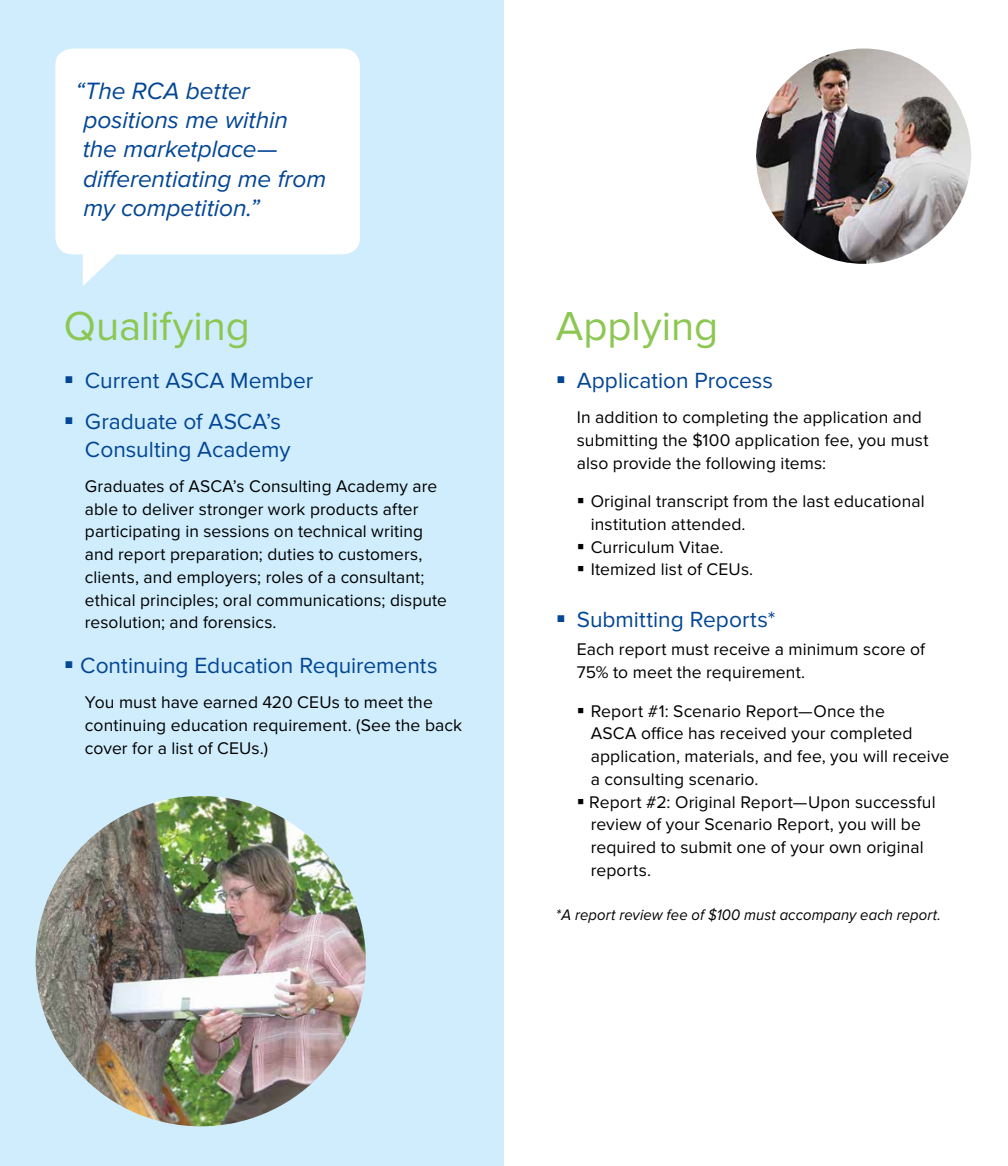
<style>
.page{position:relative;width:1008px;height:1166px;background:#fff}
.page>*{position:absolute;margin:0;border:0;box-sizing:border-box;transform-origin:0 0}
.t1{font:42px "Proxima Nova";letter-spacing:-.005em;color:#8bc751}
.t2{font:italic 24.5px/29.4px "Proxima Nova";letter-spacing:-.005em;color:#034694}
.t3{font:22.75px/41.3px "Proxima Nova";color:#034694}
.t4{font:17.5px/22.8px "Proxima Nova";letter-spacing:.005em;color:#000}
.t5{font:italic 15.75px "Proxima Nova";letter-spacing:.01em;color:#000;scale:.94 1}
</style>
<div class="page">
<div style="left:0;top:0;width:504px;height:1166px;background:#cfedfc"></div>
<img style="left:756px;top:49px;width:215px;height:215px;border-radius:108px">
<img style="left:36px;top:796px;width:330px;height:330px;border-radius:165px">
<svg style="left:55px;top:49px;width:305px;height:237px;background:#f8fcfe"></svg>
<h2 class="t2" style="left:83px;top:77px;width:245px;text-indent:-7px">“The RCA better positions me within the marketplace— differentiating me from my competition.”</h2>
<h1 class="t1" style="left:64px;top:302px;width:187px">Qualifying</h1>
<h3 class="t3" style="left:85px;top:361px;width:230px">Current ASCA Member<br>Graduate of ASCA’s</h3>
<h3 class="t3" style="left:85px;top:429px;width:207px">Consulting Academy</h3>
<p class="t4" style="left:85px;top:475px;width:364px">Graduates of ASCA’s Consulting Academy are able to deliver stronger work products after participating in sessions on technical writing and report preparation; duties to customers, clients, and employers; roles of a consultant; ethical principles; oral communications; dispute resolution; and forensics.</p>
<h3 class="t3" style="left:80px;top:645px;width:359px">Continuing Education Requirements</h3>
<p class="t4" style="left:85px;top:691px;width:379px">You must have earned 420 CEUs to meet the continuing education requirement. (See the back cover for a list of CEUs.)</p>
<h1 class="t1" style="left:556px;top:302px;width:164px">Applying</h1>
<h3 class="t3" style="left:577px;top:361px;width:198px">Application Process</h3>
<p class="t4" style="left:577px;top:406px;width:353px">In addition to completing the application and submitting the $100 application fee, you must also provide the following items:</p>
<p class="t4" style="left:591px;top:490px;width:336px">Original transcript from the last educational institution attended.<br>Curriculum Vitae.<br>Itemized list of CEUs.</p>
<h3 class="t3" style="left:577px;top:600px;width:200px">Submitting Reports*</h3>
<p class="t4" style="left:577px;top:638px;width:350px">Each report must receive a minimum score of<br>75% to meet the requirement.</p>
<p class="t4" style="left:589px;top:700px;width:362px">Report #1: Scenario Report—Once the<br>ASCA office has received your completed application, materials, and fee, you will receive a consulting scenario.<br>Report #2: Original Report—Upon successful review of your Scenario Report, you will be required to submit one of your own original reports.</p>
<p class="t5" style="left:556px;top:905px;width:411px">* A report review fee of $100 must accompany each report.</p>
</div>
